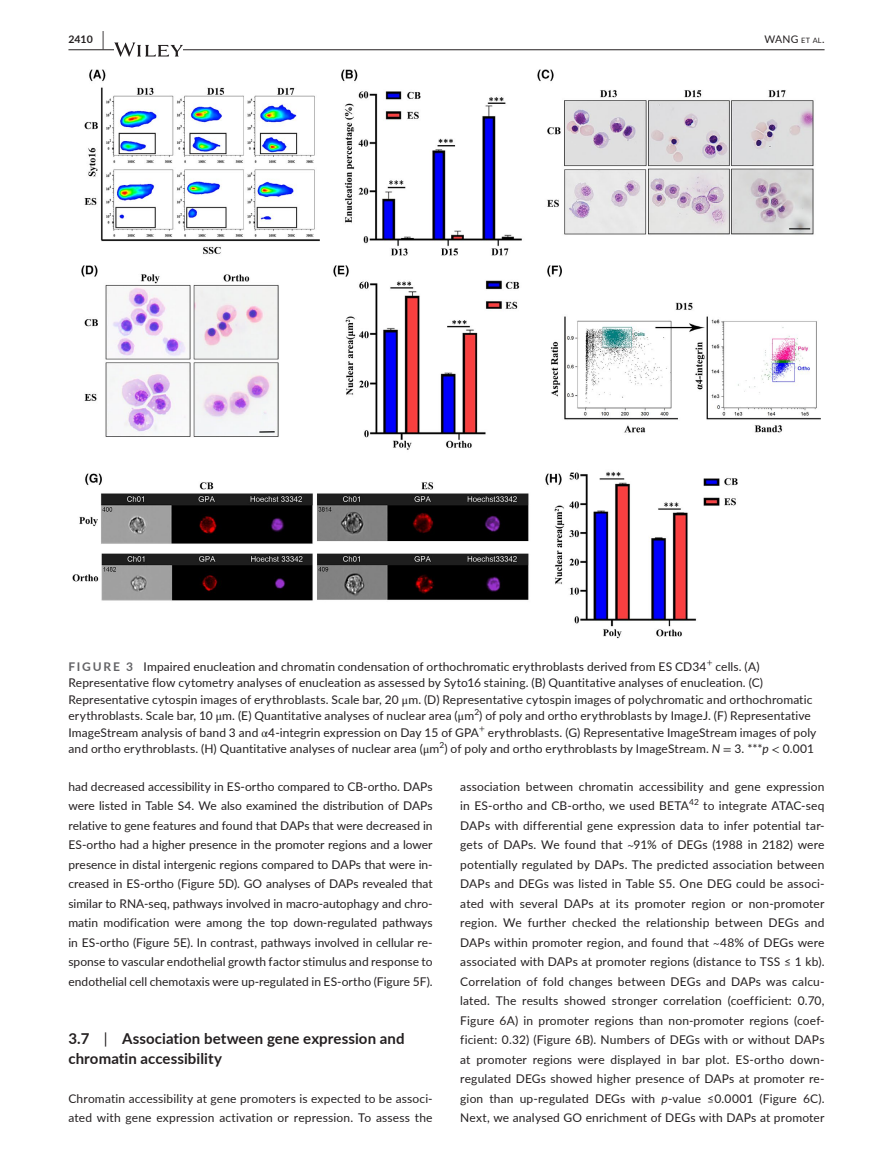
<style>
.page{position:relative;width:893px;height:1174px;background:#fff}
.page>*{position:absolute;margin:0;border:0;box-sizing:border-box;transform-origin:0 0}
.t1{font:700 15px/19.5px "Lato";letter-spacing:.005em;color:#231f20}
.t2{font:12px/19.5px "Lato";letter-spacing:.01em;color:#231f20;text-align:justify}
.t3{font:10.5px "Lato";color:#231f20}
.t4{font:700 10.5px "Lato";color:#231f20}
.t5{font:8.4px "STIX";color:#231f20}
.t6{font:8.4px "Lato";color:#231f20}
.s1{font-size:19.5px}
.s2{font-size:7.35px}
.s3{font-weight:700;color:#636366}
.s4{font-family:"STIX"}
.s5{font-style:italic}
.s6{font-weight:400}
</style>
<div class="page">
<hr style="left:68px;top:49px;width:756px;height:1px;background:#231f20">
<svg style="left:114px;top:42px;width:69px;height:15px"></svg>
<img style="left:72px;top:69px;width:749px;height:569px">
<p class="t4" style="left:68px;top:31px;width:37px">2410 <span class="s1">|</span></p>
<p class="t3" style="left:765px;top:31px;width:61px">WANG <span class="s2">et al</span>.</p>
<p class="t2" style="left:68px;top:656px;width:640px"><span class="s3">FIGURE 3</span> Impaired enucleation and chromatin condensation of orthochromatic erythroblasts derived from ES CD34</p>
<p class="t5" style="left:707px;top:656px;width:7px">+</p>
<p class="t2" style="left:68px;top:657px;width:745px;line-height:16.5px;text-align:left;text-indent:647px">cells. (A)<br>Representative flow cytometry analyses of enucleation as assessed by Syto16 staining. (B) Quantitative analyses of enucleation. (C)<br>Representative cytospin images of erythroblasts. Scale bar, 20 <span class="s4">μ</span>m. (D) Representative cytospin images of polychromatic and orthochromatic erythroblasts. Scale bar, 10 <span class="s4">μ</span>m. (E) Quantitative analyses of nuclear area (<span class="s4">μ</span>m ) of poly and ortho erythroblasts by ImageJ. (F) Representative</p>
<p class="t6" style="left:474px;top:706px;width:6px">2</p>
<p class="t2" style="left:68px;top:722px;width:412px">ImageStream analysis of band 3 and <span class="s4">α</span>4-integrin expression on Day 15 of GPA</p>
<p class="t5" style="left:479px;top:722px;width:7px">+</p>
<p class="t2" style="left:68px;top:723px;width:749px;line-height:16.5px;text-align:right">erythroblasts. (G) Representative ImageStream images of poly<br>and ortho erythroblasts. (H) Quantitative analyses of nuclear area (<span class="s4">μ</span>m ) of poly and ortho erythroblasts by ImageStream. <span class="s5">N</span> <span class="s4">=</span> 3. ***<span class="s5">p</span> <span class="s4">&lt;</span> 0.001</p>
<p class="t6" style="left:439px;top:739px;width:6px">2</p>
<p class="t2" style="left:68px;top:776px;width:366px">had decreased accessibility in ES-ortho compared to CB-ortho. DAPs were listed in Table S4. We also examined the distribution of DAPs relative to gene features and found that DAPs that were decreased in ES-ortho had a higher presence in the promoter regions and a lower presence in distal intergenic regions compared to DAPs that were in&shy;creased in ES-ortho (Figure 5D). GO analyses of DAPs revealed that similar to RNA-seq, pathways involved in macro-autophagy and chro&shy;matin modification were among the top down-regulated pathways in ES-ortho (Figure 5E). In contrast, pathways involved in cellular re&shy;sponse to vascular endothelial growth factor stimulus and response to endothelial cell chemotaxis were up-regulated in ES-ortho (Figure 5F).</p>
<p class="t1" style="left:68px;top:1028px;width:338px">3.7 <span class="s6">|</span> Association between gene expression and chromatin accessibility</p>
<p class="t2" style="left:68px;top:1088px;width:366px">Chromatin accessibility at gene promoters is expected to be associ&shy;ated with gene expression activation or repression. To assess the</p>
<p class="t2" style="left:460px;top:776px;width:366px">association between chromatin accessibility and gene expression in ES-ortho and CB-ortho, we used BETA<sup>42</sup> to integrate ATAC-seq DAPs with differential gene expression data to infer potential tar&shy;gets of DAPs. We found that <span class="s4">~</span>91% of DEGs (1988 in 2182) were potentially regulated by DAPs. The predicted association between DAPs and DEGs was listed in Table S5. One DEG could be associ&shy;ated with several DAPs at its promoter region or non-promoter region. We further checked the relationship between DEGs and DAPs within promoter region, and found that <span class="s4">~</span>48% of DEGs were associated with DAPs at promoter regions (distance to TSS ≤ 1 kb).<br>Correlation of fold changes between DEGs and DAPs was calcu&shy;lated. The results showed stronger correlation (coefficient: 0.70, Figure 6A) in promoter regions than non-promoter regions (coef&shy;ficient: 0.32) (Figure 6B). Numbers of DEGs with or without DAPs at promoter regions were displayed in bar plot. ES-ortho down&shy;regulated DEGs showed higher presence of DAPs at promoter re&shy;gion than up-regulated DEGs with <span class="s5">p</span>-value ≤0.0001 (Figure 6C).<br>Next, we analysed GO enrichment of DEGs with DAPs at promoter</p>
</div>
